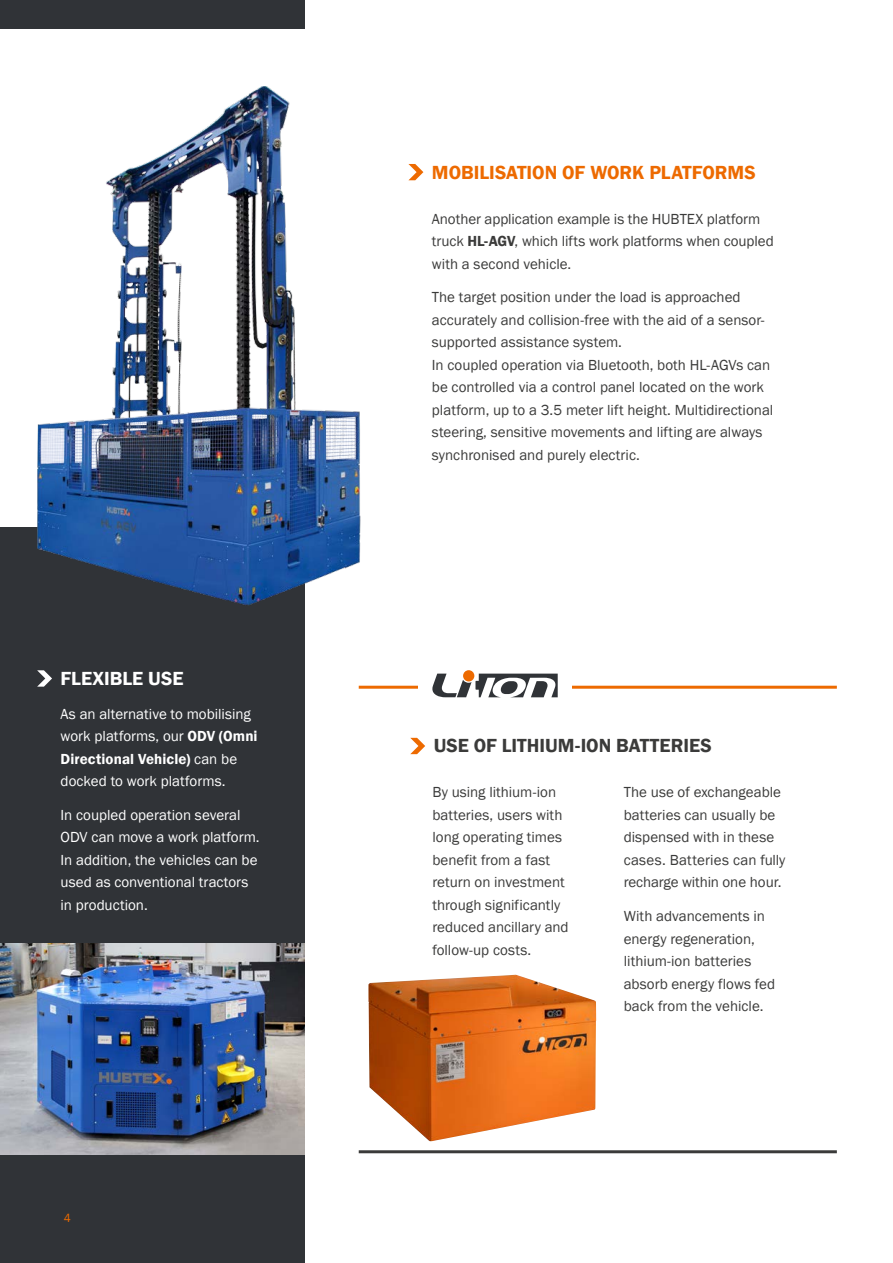
<style>
.page{position:relative;width:893px;height:1263px;background:#fff}
.page>*{position:absolute;margin:0;border:0;box-sizing:border-box;transform-origin:0 0}
.t1{font:600 19.5px "Franklin Gothic";color:#ed6a00}
.t2{font:600 19.5px "Franklin Gothic";color:#3b3b3a}
.t3{font:600 19.5px "Franklin Gothic";color:#fff}
.t4{font:15px/22.5px "Franklin Gothic";color:#3b3b3a}
.t5{font:15px/22.5px "Franklin Gothic";color:#fff}
.t6{font:12px "Franklin Gothic";color:#ed6a00}
.s1{font-weight:600}
</style>
<div class="page">
<div style="left:0;top:527px;width:304px;height:736px;background:#303337"></div>
<div style="left:0;top:0;width:304px;height:28px;background:#303337"></div>
<img style="left:37px;top:87px;width:324px;height:537px">
<hr style="left:359px;top:686px;width:478px;height:3px;background:#ed6a00">
<div style="left:418px;top:670px;width:154px;height:27px;background:#fff"></div>
<div style="left:463px;top:670px;width:11px;height:11px;background:#ed6a00;border-radius:50%"></div>
<svg style="left:432px;top:674px;width:126px;height:23px"></svg>
<hr style="left:359px;top:1150px;width:478px;height:3px;background:#3b3b3a">
<img style="left:368px;top:975px;width:228px;height:166px">
<img style="left:0;top:943px;width:304px;height:211px">
<svg style="left:408px;top:164px;width:15px;height:16px"></svg>
<svg style="left:37px;top:670px;width:15px;height:17px"></svg>
<svg style="left:410px;top:738px;width:15px;height:16px"></svg>
<h1 class="t3" style="left:61px;top:666px;width:124px">FLEXIBLE USE</h1>
<p class="t5" style="left:61px;top:703px;width:198px">As an alternative to mobilising work platforms, our <span class="s1">ODV (Omni<br>Directional Vehicle)</span> can be docked to work platforms.</p>
<p class="t5" style="left:61px;top:804px;width:201px">In coupled operation several<br>ODV can move a work platform.<br>In addition, the vehicles can be used as conventional tractors in production.</p>
<p class="t6" style="left:64px;top:1211px;width:9px">4</p>
<h1 class="t1" style="left:432px;top:160px;width:325px">MOBILISATION OF WORK PLATFORMS</h1>
<p class="t4" style="left:432px;top:208px;width:343px">Another application example is the HUBTEX platform truck <span class="s1">HL-AGV</span>, which lifts work platforms when coupled with a second vehicle.</p>
<p class="t4" style="left:432px;top:286px;width:343px">The target position under the load is approached accurately and collision-free with the aid of a sensor&shy;supported assistance system.<br>In coupled operation via Bluetooth, both HL-AGVs can be controlled via a control panel located on the work platform, up to a 3.5 meter lift height. Multidirectional steering, sensitive movements and lifting are always synchronised and purely electric.</p>
<h1 class="t2" style="left:434px;top:734px;width:280px">USE OF LITHIUM-ION BATTERIES</h1>
<p class="t4" style="left:624px;top:781px;width:163px">The use of exchangeable batteries can usually be dispensed with in these cases. Batteries can fully recharge within one hour.</p>
<p class="t4" style="left:624px;top:905px;width:153px">With advancements in energy regeneration, lithium-ion batteries absorb energy flows fed back from the vehicle.</p>
<p class="t4" style="left:432px;top:781px;width:138px">By using lithium-ion batteries, users with long operating times benefit from a fast return on investment through significantly reduced ancillary and follow-up costs.</p>
</div>
